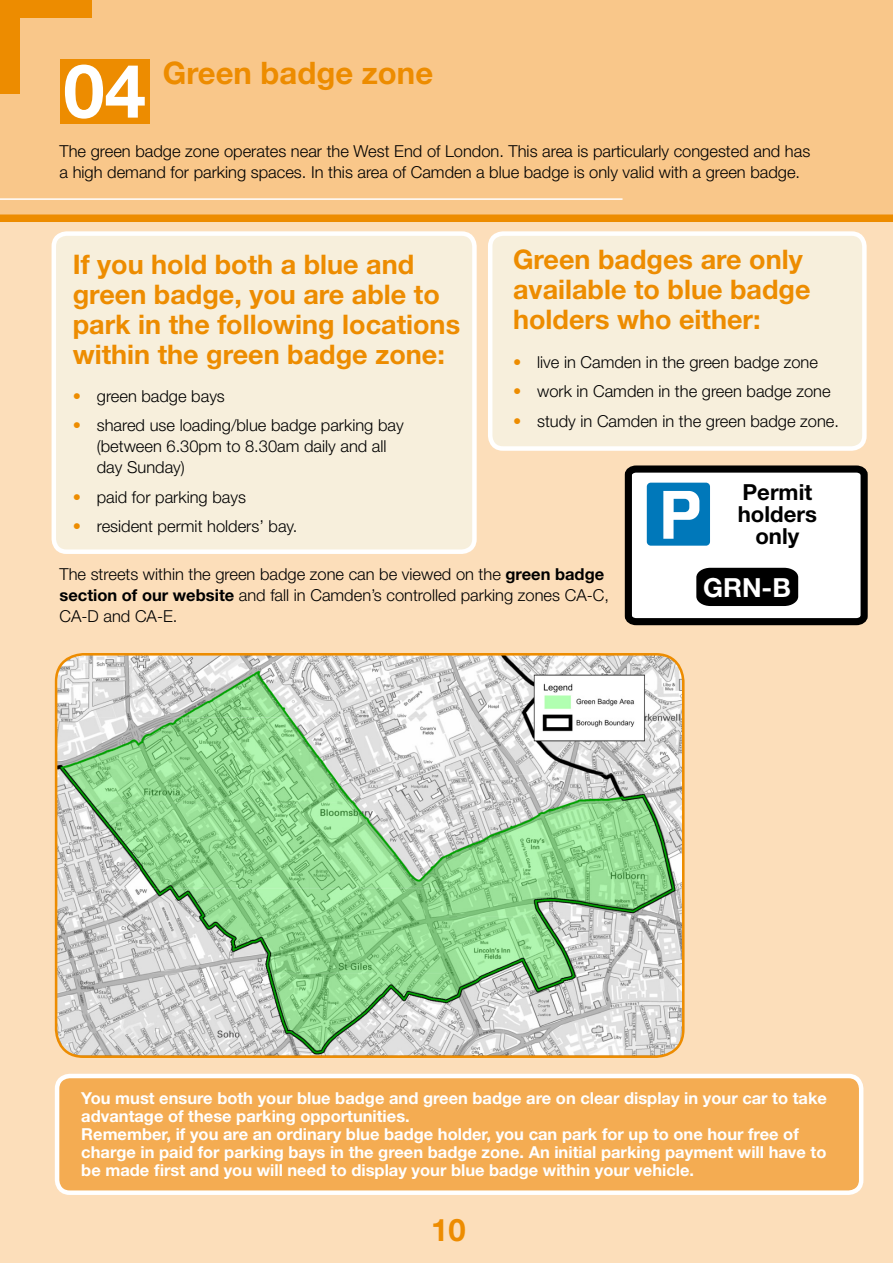
<style>
.page{position:relative;width:893px;height:1263px;background:#fcdeba}
.page>*{position:absolute;margin:0;border:0;box-sizing:border-box;transform-origin:0 0}
.t1{font:700 74.25px "Helvetica Neue";color:#fff}
.t2{font:700 31.05px "Helvetica Neue";color:#ed8c00}
.t3{font:700 27px/30px "Helvetica Neue";color:#ed8c00}
.t4{font:700 26.4px "Helvetica Neue";color:#fff}
.t5{font:700 22.2px/22px "Helvetica Neue";color:#000;text-align:center}
.t6{font:300 16.5px/21px "Helvetica Neue";color:#000}
.t7{font:700 16.5px/18px "Helvetica Neue";color:#fff}
.s1{color:#ed8c00}
.s2{font-weight:700}
</style>
<div class="page">
<div style="left:0;top:0;width:893px;height:218px;background:#f9c78a"></div>
<div style="left:0;top:0;width:92px;height:17px;background:#ed8c00"></div>
<div style="left:0;top:10px;width:19px;height:83px;background:#ed8c00"></div>
<div style="left:60px;top:60px;width:89px;height:64px;background:#ed8c00"></div>
<img style="left:56px;top:654px;width:626px;height:403px">
<div style="left:55px;top:653px;width:630px;height:405px;border:3px solid #ed8c00;border-radius:27px"></div>
<div style="left:57px;top:1076px;width:804px;height:117px;background:#f4ac52;border-radius:13px"></div>
<div style="left:55px;top:1074px;width:808px;height:121px;border:4px solid #fff;border-radius:13px"></div>
<div style="left:54px;top:234px;width:420px;height:318px;background:#f7efdc;border-radius:13px"></div>
<div style="left:52px;top:231px;width:425px;height:323px;border:4px solid #fff;border-radius:13px"></div>
<div style="left:490px;top:234px;width:374px;height:214px;background:#f7efdc;border-radius:13px"></div>
<div style="left:488px;top:231px;width:379px;height:220px;border:4px solid #fff;border-radius:13px"></div>
<hr style="left:0;top:198px;width:622px;height:2px;background:#fff">
<div style="left:0;top:214px;width:893px;height:8px;background:#ed8c00"></div>
<svg style="left:624px;top:465px;width:244px;height:161px;background:#afb8bc"></svg>
<h1 class="t1" style="left:63px;top:45px;width:84px">04</h1>
<h2 class="t2" style="left:163px;top:54px;width:272px">Green badge zone</h2>
<p class="t6" style="left:60px;top:141px;width:752px">The green badge zone operates near the West End of London. This area is particularly congested and has a high demand for parking spaces. In this area of Camden a blue badge is only valid with a green badge.</p>
<h3 class="t3" style="left:513px;top:244px;width:299px">Green badges are only available to blue badge holders who either:</h3>
<p class="t6" style="left:513px;top:351px;width:306px"><span class="s1">•</span> live in Camden in the green badge zone</p>
<p class="t6" style="left:513px;top:380px;width:319px"><span class="s1">•</span> work in Camden in the green badge zone</p>
<p class="t6" style="left:513px;top:410px;width:327px"><span class="s1">•</span> study in Camden in the green badge zone.</p>
<h3 class="t3" style="left:73px;top:248px;width:389px">If you hold both a blue and green badge, you are able to park in the following locations within the green badge zone:</h3>
<p class="t6" style="left:73px;top:385px;width:154px"><span class="s1">•</span> green badge bays</p>
<p class="t6" style="left:97px;top:414px;width:308px;text-indent:-24px"><span class="s1">•</span> shared use loading/blue badge parking bay (between 6.30pm to 8.30am daily and all day Sunday)</p>
<p class="t6" style="left:73px;top:486px;width:175px"><span class="s1">•</span> paid for parking bays</p>
<p class="t6" style="left:73px;top:515px;width:226px"><span class="s1">•</span> resident permit holders’ bay.</p>
<h3 class="t5" style="left:738px;top:480px;width:81px">Permit holders only</h3>
<h3 class="t4" style="left:703px;top:571px;width:89px">GRN-B</h3>
<p class="t6" style="left:60px;top:563px;width:551px">The streets within the green badge zone can be viewed on the <span class="s2">green badge section of our website</span> and fall in Camden’s controlled parking zones CA-C,<br>CA-D and CA-E.</p>
<p class="t7" style="left:81px;top:1088px;width:747px">You must ensure both your blue badge and green badge are on clear display in your car to take advantage of these parking opportunities.<br>Remember, if you are an ordinary blue badge holder, you can park for up to one hour free of charge in paid for parking bays in the green badge zone. An initial parking payment will have to be made first and you will need to display your blue badge within your vehicle.</p>
<h2 class="t2" style="left:431px;top:1210px;width:36px">10</h2>
</div>
